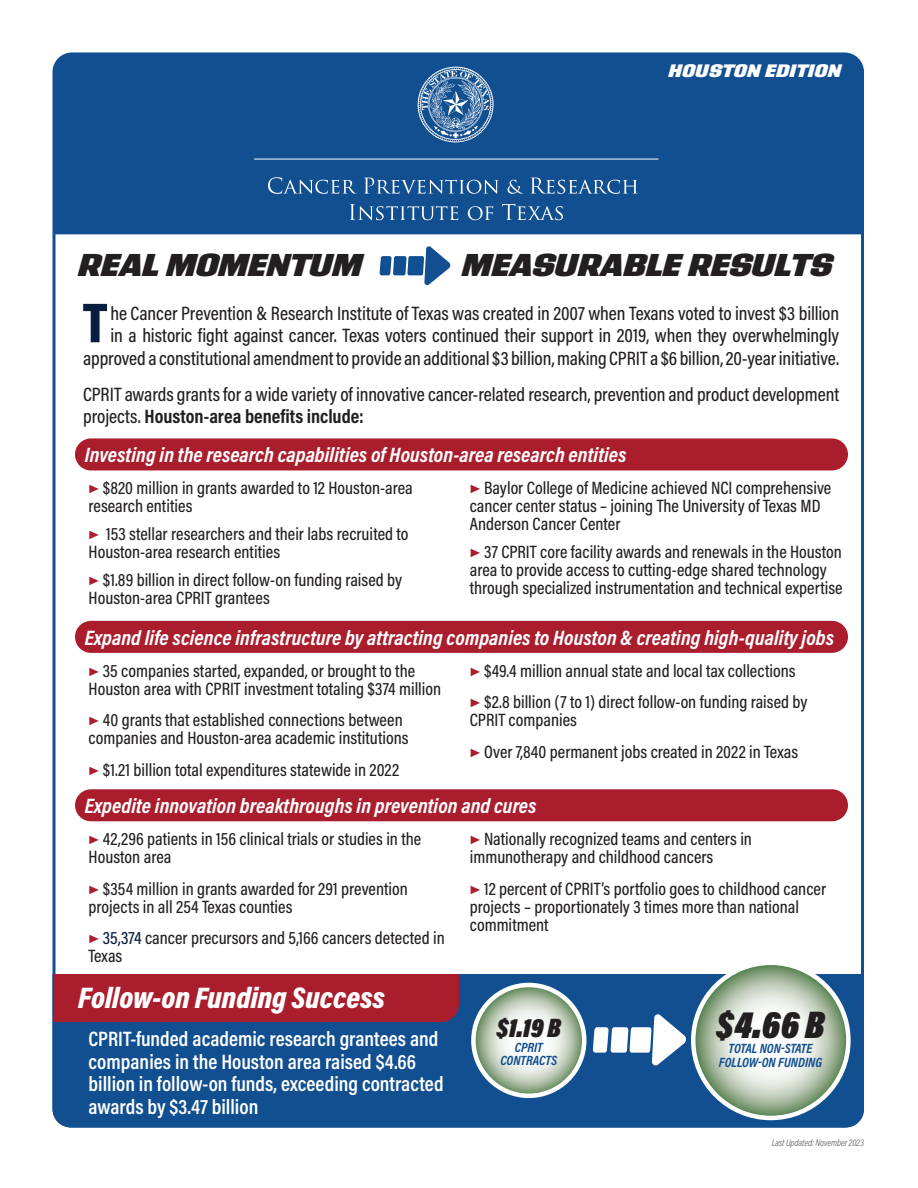
<style>
.page{position:relative;width:918px;height:1188px;background:#fff}
.page>*{position:absolute;margin:0;border:0;box-sizing:border-box;transform-origin:0 0}
.t1{font:900 56.85px "Acumin Pro Cond";color:#081e3f}
.t2{font:italic 900 39px "Acumin Pro Cond";color:#231f20}
.t3{font:italic 900 31.5px "Address Sans Pro";letter-spacing:-.025em;color:#231f20}
.t4{font:italic 900 30px "Acumin Pro Cond";color:#fff}
.t5{font:italic 900 27px "Acumin Pro Cond";color:#231f20}
.t6{font:italic 700 21px "Acumin Pro Cond";letter-spacing:.005em;color:#fff}
.t7{font:600 21px/22.5px "Acumin Pro Cond";color:#fff}
.t8{font:500 19.5px/22.5px "Acumin Pro Cond";letter-spacing:-.005em;color:#231f20;text-align:right}
.t9{font:500 18px/18px "Acumin Pro Cond";color:#231f20}
.t10{font:italic 900 18px "Address Sans Pro";color:#fff}
.t11{font:italic 700 13.5px/13.5px "Acumin Pro Cond";color:#124f90;text-align:center}
.t12{font:italic 300 9.75px "Acumin Pro Cond";letter-spacing:-.01em;color:#57585a}
.s1{font-weight:700}
.s2{color:#aa1d2d}
.s3{color:#081e3f}
</style>
<div class="page">
<div style="left:54px;top:54px;width:808px;height:180px;background:#124f90"></div>
<svg style="left:380px;top:246px;width:71px;height:39px"></svg>
<div style="left:75px;top:438px;width:773px;height:32px;background:#aa1d2d;border-radius:16px"></div>
<div style="left:75px;top:621px;width:773px;height:32px;background:#aa1d2d;border-radius:16px"></div>
<div style="left:75px;top:789px;width:773px;height:32px;background:#aa1d2d;border-radius:16px"></div>
<div style="left:52px;top:974px;width:812px;height:154px;background:#124f90"></div>
<svg style="left:473px;top:985px;width:111px;height:111px"></svg>
<div style="left:471px;top:983px;width:115px;height:115px;border:4px solid #fff;border-radius:50%"></div>
<svg style="left:693px;top:963px;width:155px;height:155px"></svg>
<div style="left:691px;top:961px;width:160px;height:159px;border:4px solid #fff;border-radius:50%"></div>
<svg style="left:593px;top:1013px;width:94px;height:54px"></svg>
<div style="left:54px;top:974px;width:405px;height:48px;background:#aa1d2d"></div>
<svg style="left:268px;top:177px;width:89px;height:17px"></svg>
<svg style="left:364px;top:178px;width:134px;height:16px"></svg>
<svg style="left:508px;top:180px;width:15px;height:14px"></svg>
<svg style="left:530px;top:178px;width:108px;height:16px"></svg>
<svg style="left:350px;top:204px;width:108px;height:16px"></svg>
<svg style="left:468px;top:206px;width:25px;height:14px"></svg>
<svg style="left:502px;top:204px;width:61px;height:16px"></svg>
<hr style="left:254px;top:159px;width:404px;height:1px;background:#fff">
<svg style="left:417px;top:66px;width:77px;height:77px"></svg>
<p class="t10" style="left:669px;top:59px;width:174px">HOUSTON EDITION</p>
<h3 class="t3" style="left:78px;top:244px;width:286px">REAL MOMENTUM</h3>
<h3 class="t3" style="left:462px;top:244px;width:373px">MEASURABLE RESULTS</h3>
<h1 class="t1" style="left:83px;top:286px;width:26px">T</h1>
<p class="t8" style="left:83px;top:301px;width:758px">he Cancer Prevention &amp; Research Institute of Texas was created in 2007 when Texans voted to invest $3 billion<br>in a historic fight against cancer. Texas voters continued their support in 2019, when they overwhelmingly approved a constitutional amendment to provide an additional $3 billion, making CPRIT a $6 billion, 20-year initiative.</p>
<p class="t8" style="left:83px;top:382px;width:758px;text-align:left">CPRIT awards grants for a wide variety of innovative cancer-related research, prevention and product development projects. <span class="s1">Houston-area benefits include:</span></p>
<p class="t6" style="left:85px;top:441px;width:543px">Investing in the research capabilities of Houston-area research entities</p>
<p class="t9" style="left:89px;top:478px;width:326px"><span class="s2">▶</span> $820 million in grants awarded to 12 Houston-area research entities</p>
<p class="t9" style="left:89px;top:524px;width:322px"><span class="s2">▶</span> 153 stellar researchers and their labs recruited to<br>Houston-area research entities</p>
<p class="t9" style="left:89px;top:570px;width:315px"><span class="s2">▶</span> $1.89 billion in direct follow-on funding raised by<br>Houston-area CPRIT grantees</p>
<p class="t9" style="left:470px;top:478px;width:363px"><span class="s2">▶</span> Baylor College of Medicine achieved NCI comprehensive cancer center status – joining The University of Texas MD<br>Anderson Cancer Center</p>
<p class="t9" style="left:470px;top:542px;width:374px"><span class="s2">▶</span> 37 CPRIT core facility awards and renewals in the Houston area to provide access to cutting-edge shared technology through specialized instrumentation and technical expertise</p>
<p class="t6" style="left:85px;top:623px;width:751px">Expand life science infrastructure by attracting companies to Houston &amp; creating high-quality jobs</p>
<p class="t9" style="left:89px;top:661px;width:354px"><span class="s2">▶</span> 35 companies started, expanded, or brought to the<br>Houston area with CPRIT investment totaling $374 million</p>
<p class="t9" style="left:89px;top:711px;width:322px"><span class="s2">▶</span> 40 grants that established connections between companies and Houston-area academic institutions</p>
<p class="t9" style="left:89px;top:760px;width:312px"><span class="s2">▶</span> $1.21 billion total expenditures statewide in 2022</p>
<p class="t9" style="left:470px;top:654px;width:339px;line-height:31.5px"><span class="s2">▶</span> $49.4 million annual state and local tax collections <span class="s2">▶</span> $2.8 billion (7 to 1) direct follow-on funding raised by</p>
<p class="t9" style="left:470px;top:704px;width:330px;line-height:31.5px">CPRIT companies<br><span class="s2">▶</span> Over 7,840 permanent jobs created in 2022 in Texas</p>
<p class="t6" style="left:85px;top:792px;width:453px">Expedite innovation breakthroughs in prevention and cures</p>
<p class="t9" style="left:89px;top:830px;width:334px"><span class="s2">▶</span> 42,296 patients in 156 clinical trials or studies in the<br>Houston area</p>
<p class="t9" style="left:89px;top:879px;width:321px"><span class="s2">▶</span> $354 million in grants awarded for 291 prevention projects in all 254 Texas counties</p>
<p class="t9" style="left:89px;top:929px;width:358px"><span class="s2">▶</span> <span class="s3">35,374</span> cancer precursors and 5,166 cancers detected in<br>Texas</p>
<h3 class="t4" style="left:78px;top:978px;width:309px">Follow-on Funding Success</h3>
<p class="t7" style="left:89px;top:1027px;width:357px">CPRIT-funded academic research grantees and companies in the Houston area raised $4.66 billion in follow-on funds, exceeding contracted awards by $3.47 billion</p>
<p class="t9" style="left:470px;top:830px;width:284px"><span class="s2">▶</span> Nationally recognized teams and centers in immunotherapy and childhood cancers</p>
<p class="t9" style="left:470px;top:879px;width:358px"><span class="s2">▶</span> 12 percent of CPRIT’s portfolio goes to childhood cancer projects – proportionately 3 times more than national commitment</p>
<h3 class="t5" style="left:496px;top:1011px;width:66px">$1.19 B</h3>
<h2 class="t2" style="left:716px;top:1000px;width:110px">$4.66 B</h2>
<p class="t11" style="left:719px;top:1042px;width:105px">TOTAL NON-STATE<br>FOLLOW-ON FUNDING</p>
<p class="t11" style="left:500px;top:1040px;width:58px">CPRIT<br>CONTRACTS</p>
<p class="t12" style="left:772px;top:1136px;width:94px">Last Updated: November 2023</p>
</div>
